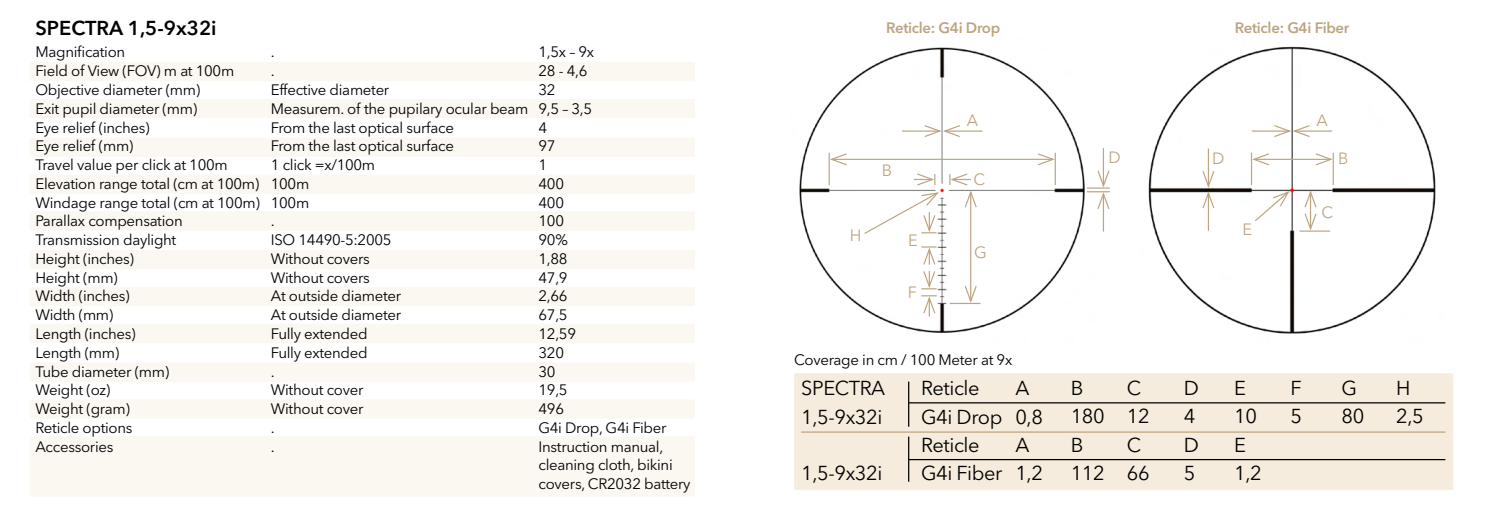
<style>
.page{position:relative;width:1489px;height:525px;background:#fff}
.page>*{position:absolute;margin:0;border:0;box-sizing:border-box;transform-origin:0 0}
.t1{font:20px/28.5px "Avenir Next LT Pro";letter-spacing:-.02em;color:#000}
.t2{font:600 20px "Avenir Next LT Pro";color:#000}
.t3{font:16.25px "Avenir Next LT Pro";color:#bca580}
.t4{font:15px/18.8px "Avenir Next LT Pro";letter-spacing:-.02em;color:#000}
.t5{font:600 15px "Avenir Next LT Pro";letter-spacing:-.02em;color:#bca580}
</style>
<div class="page">
<div style="left:30px;top:62px;width:664px;height:19px;background:#fbf7f1"></div>
<div style="left:30px;top:99px;width:664px;height:19px;background:#fbf7f1"></div>
<div style="left:30px;top:137px;width:664px;height:20px;background:#fbf7f1"></div>
<div style="left:30px;top:174px;width:664px;height:19px;background:#fbf7f1"></div>
<div style="left:30px;top:211px;width:664px;height:19px;background:#fbf7f1"></div>
<div style="left:30px;top:250px;width:664px;height:19px;background:#fbf7f1"></div>
<div style="left:30px;top:287px;width:664px;height:19px;background:#fbf7f1"></div>
<div style="left:30px;top:324px;width:664px;height:19px;background:#fbf7f1"></div>
<div style="left:30px;top:362px;width:664px;height:19px;background:#fbf7f1"></div>
<div style="left:30px;top:399px;width:664px;height:19px;background:#fbf7f1"></div>
<div style="left:30px;top:436px;width:664px;height:60px;background:#fbf7f1"></div>
<div style="left:794px;top:373px;width:659px;height:116px;background:#f5ecdd"></div>
<hr style="left:908px;top:381px;width:1px;height:45px;background:#000">
<hr style="left:908px;top:436px;width:1px;height:45px;background:#000">
<hr style="left:908px;top:402px;width:537px;height:1px;background:#000">
<hr style="left:908px;top:458px;width:537px;height:2px;background:#000">
<hr style="left:801px;top:431px;width:644px;height:1px;background:#bca580">
<img style="left:799px;top:47px;width:286px;height:286px">
<hr style="left:949px;top:303px;width:31px;height:1px;background:#bca580">
<hr style="left:828px;top:153px;width:1px;height:32px;background:#bca580">
<hr style="left:1054px;top:153px;width:1px;height:32px;background:#bca580">
<hr style="left:944px;top:130px;width:38px;height:2px;background:#bca580">
<hr style="left:1102px;top:148px;width:1px;height:38px;background:#bca580">
<hr style="left:1102px;top:194px;width:1px;height:37px;background:#bca580">
<svg style="left:1086px;top:169px;width:24px;height:41px"></svg>
<hr style="left:902px;top:130px;width:37px;height:2px;background:#bca580">
<svg style="left:923px;top:124px;width:38px;height:14px"></svg>
<svg style="left:921px;top:246px;width:15px;height:70px"></svg>
<svg style="left:863px;top:172px;width:77px;height:63px"></svg>
<hr style="left:831px;top:159px;width:221px;height:1px;background:#bca580">
<svg style="left:1036px;top:152px;width:20px;height:14px"></svg>
<svg style="left:828px;top:152px;width:20px;height:14px"></svg>
<hr style="left:970px;top:192px;width:1px;height:109px;background:#bca580">
<svg style="left:963px;top:284px;width:14px;height:19px"></svg>
<svg style="left:948px;top:172px;width:29px;height:36px"></svg>
<img style="left:1148px;top:46px;width:288px;height:288px">
<hr style="left:1299px;top:230px;width:30px;height:1px;background:#bca580">
<hr style="left:1250px;top:153px;width:1px;height:32px;background:#bca580">
<hr style="left:1332px;top:153px;width:1px;height:32px;background:#bca580">
<hr style="left:1294px;top:130px;width:37px;height:2px;background:#bca580">
<hr style="left:1207px;top:148px;width:1px;height:38px;background:#bca580">
<hr style="left:1207px;top:193px;width:1px;height:38px;background:#bca580">
<svg style="left:1201px;top:169px;width:14px;height:40px"></svg>
<hr style="left:1251px;top:130px;width:38px;height:2px;background:#bca580">
<svg style="left:1272px;top:124px;width:38px;height:14px"></svg>
<svg style="left:1253px;top:190px;width:37px;height:32px"></svg>
<hr style="left:1253px;top:159px;width:77px;height:1px;background:#bca580">
<svg style="left:1314px;top:152px;width:20px;height:14px"></svg>
<svg style="left:1250px;top:152px;width:20px;height:14px"></svg>
<svg style="left:1303px;top:188px;width:14px;height:44px"></svg>
<h1 class="t2" style="left:35px;top:15px;width:183px">SPECTRA 1,5-9x32i</h1>
<p class="t4" style="left:35px;top:43px;width:226px">Magnification<br>Field of View (FOV) m at 100m<br>Objective diameter (mm)<br>Exit pupil diameter (mm)<br>Eye relief (inches)<br>Eye relief (mm)<br>Travel value per click at 100m<br>Elevation range total (cm at 100m)<br>Windage range total (cm at 100m)<br>Parallax compensation<br>Transmission daylight<br>Height (inches)<br>Height (mm)<br>Width (inches)<br>Width (mm)<br>Length (inches)<br>Length (mm)<br>Tube diameter (mm)<br>Weight (oz)<br>Weight (gram)<br>Reticle options<br>Accessories</p>
<p class="t4" style="left:271px;top:43px;width:259px">.<br>.<br>Effective diameter<br>Measurem. of the pupilary ocular beam<br>From the last optical surface<br>From the last optical surface<br>1 click =x/100m<br>100m<br>100m<br>.<br>ISO 14490-5:2005<br>Without covers<br>Without covers<br>At outside diameter<br>At outside diameter<br>Fully extended<br>Fully extended<br>.<br>Without cover<br>Without cover<br>.<br>.</p>
<p class="t4" style="left:538px;top:43px;width:153px">1,5x – 9x<br>28 - 4,6<br>32<br>9,5 – 3,5<br>4<br>97<br>1<br>400<br>400<br>100<br>90%<br>1,88<br>47,9<br>2,66<br>67,5<br>12,59<br>320<br>30<br>19,5<br>496<br>G4i Drop, G4i Fiber<br>Instruction manual, cleaning cloth, bikini covers, CR2032 battery</p>
<p class="t5" style="left:886px;top:18px;width:116px">Reticle: G4i Drop</p>
<p class="t3" style="left:881px;top:160px;width:12px">B</p>
<p class="t3" style="left:849px;top:225px;width:13px">H</p>
<p class="t3" style="left:908px;top:230px;width:11px">E</p>
<p class="t3" style="left:907px;top:282px;width:11px">F</p>
<p class="t3" style="left:966px;top:110px;width:13px">A</p>
<p class="t3" style="left:973px;top:170px;width:13px">C</p>
<p class="t3" style="left:974px;top:242px;width:14px">G</p>
<p class="t3" style="left:1108px;top:148px;width:14px">D</p>
<p class="t5" style="left:1234px;top:18px;width:116px">Reticle: G4i Fiber</p>
<p class="t3" style="left:1316px;top:110px;width:13px">A</p>
<p class="t3" style="left:1212px;top:149px;width:14px">D</p>
<p class="t3" style="left:1337px;top:149px;width:12px">B</p>
<p class="t3" style="left:1242px;top:220px;width:11px">E</p>
<p class="t3" style="left:1321px;top:202px;width:13px">C</p>
<p class="t4" style="left:794px;top:350px;width:219px">Coverage in cm / 100 Meter at 9x</p>
<h1 class="t1" style="left:801px;top:373px;width:85px">SPECTRA<br>1,5-9x32i</h1>
<h1 class="t1" style="left:801px;top:458px;width:83px">1,5-9x32i</h1>
<h1 class="t1" style="left:921px;top:373px;width:83px">Reticle<br>G4i Drop<br>Reticle<br>G4i Fiber</h1>
<h1 class="t1" style="left:1015px;top:373px;width:29px">A<br>0,8<br>A<br>1,2</h1>
<h1 class="t1" style="left:1070px;top:373px;width:36px">B<br>180<br>B<br>112</h1>
<h1 class="t1" style="left:1126px;top:373px;width:24px">C<br>12<br>C<br>66</h1>
<h1 class="t1" style="left:1183px;top:373px;width:17px">D<br>4<br>D<br>5</h1>
<h1 class="t1" style="left:1234px;top:373px;width:29px">E<br>10<br>E<br>1,2</h1>
<h1 class="t1" style="left:1290px;top:373px;width:13px">F<br>5</h1>
<h1 class="t1" style="left:1341px;top:373px;width:24px">G<br>80</h1>
<h1 class="t1" style="left:1396px;top:373px;width:29px">H<br>2,5</h1>
</div>
